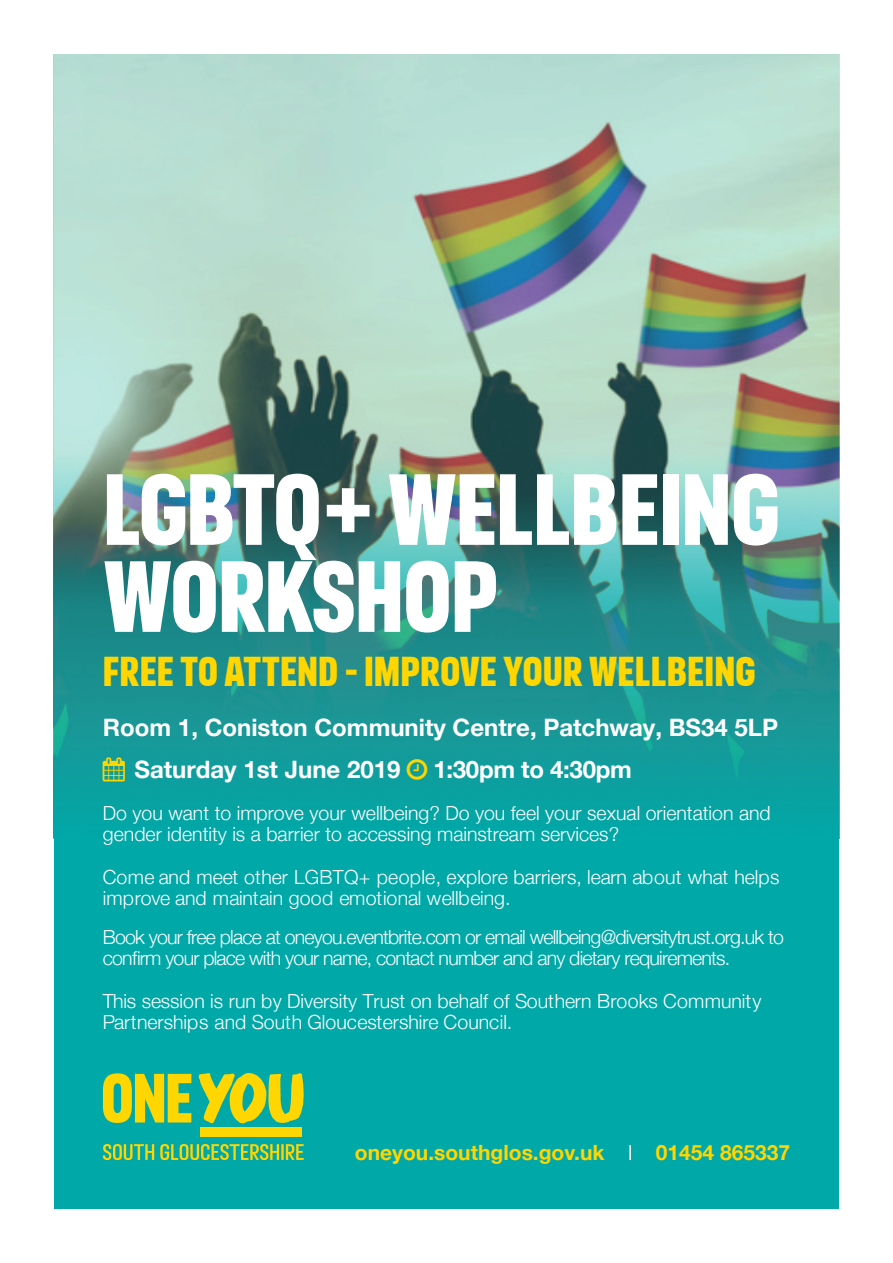
<style>
.page{position:relative;width:893px;height:1263px;background:#fff}
.page>*{position:absolute;margin:0;border:0;box-sizing:border-box;transform-origin:0 0}
.t1{font:700 87px/87px "ONEYOUSANS";letter-spacing:-.015em;color:#fff}
.t2{font:700 36px "ONEYOUSANS";color:#ffd600}
.t3{font:700 24px/41.4px "Helvetica Neue";color:#fff}
.t4{font:700 21px "Helvetica Neue";color:#ffd600}
.t5{font:300 19.5px/21px "Helvetica Neue";color:#fff}
.t6{font:300 19.5px/21px "Helvetica Neue";letter-spacing:-.04em;color:#fff}
</style>
<div class="page">
<div style="left:54px;top:54px;width:785px;height:1155px;background:#00a8a8"></div>
<img style="left:54px;top:54px;width:785px;height:745px">
<svg style="left:103px;top:1073px;width:88px;height:50px"></svg>
<svg style="left:199px;top:1073px;width:105px;height:50px"></svg>
<div style="left:201px;top:1127px;width:101px;height:9px;background:#ffd600"></div>
<svg style="left:103px;top:1144px;width:201px;height:16px"></svg>
<svg style="left:629px;top:1145px;width:2px;height:15px"></svg>
<svg style="left:103px;top:757px;width:22px;height:24px"></svg>
<svg style="left:407px;top:759px;width:20px;height:20px"></svg>
<h1 class="t1" style="left:103px;top:473px;width:678px">LGBTQ+ WELLBEING<br>WORKSHOP</h1>
<h2 class="t2" style="left:103px;top:656px;width:654px">FREE TO ATTEND - IMPROVE YOUR WELLBEING</h2>
<p class="t3" style="left:134px;top:706px;width:645px;text-indent:-32px">Room 1, Coniston Community Centre, Patchway, BS34 5LP<br>Saturday 1st June 2019</p>
<p class="t3" style="left:433px;top:748px;width:200px">1:30pm to 4:30pm</p>
<p class="t5" style="left:103px;top:802px;width:669px">Do you want to improve your wellbeing? Do you feel your sexual orientation and gender identity is a barrier to accessing mainstream services?</p>
<p class="t5" style="left:103px;top:866px;width:678px">Come and meet other LGBTQ+ people, explore barriers, learn about what helps improve and maintain good emotional wellbeing.</p>
<p class="t6" style="left:103px;top:926px;width:682px">Book your free place at oneyou.eventbrite.com or email wellbeing@diversitytrust.org.uk to confirm your place with your name, contact number and any dietary requirements.</p>
<p class="t5" style="left:103px;top:990px;width:660px">This session is run by Diversity Trust on behalf of Southern Brooks Community<br>Partnerships and South Gloucestershire Council.</p>
<p class="t4" style="left:355px;top:1139px;width:251px">oneyou.southglos.gov.uk</p>
<p class="t4" style="left:656px;top:1139px;width:136px">01454 865337</p>
</div>
